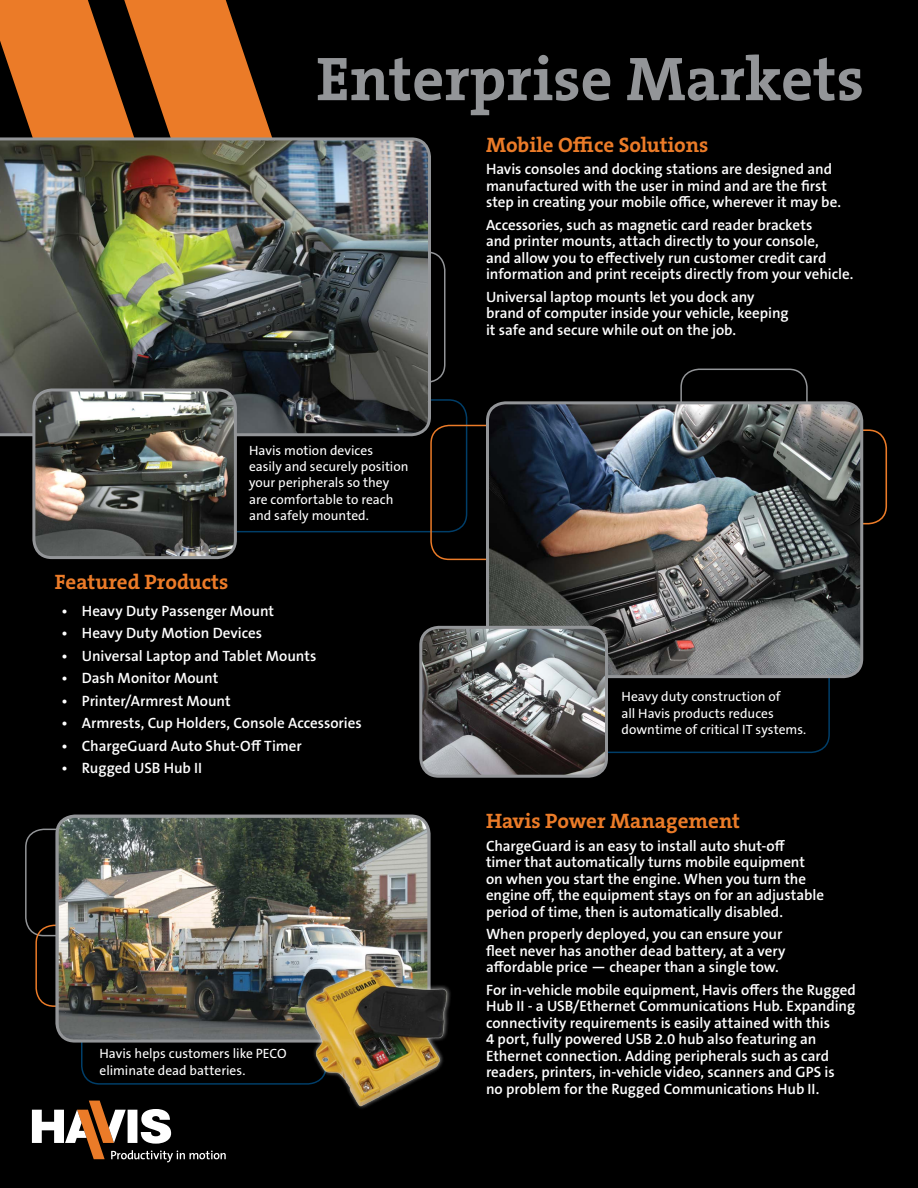
<style>
.page{position:relative;width:918px;height:1188px;background:#000}
.page>*{position:absolute;margin:0;border:0;box-sizing:border-box;transform-origin:0 0}
.t1{font:700 62.4px "The Serif B W7";color:#939598}
.t2{font:700 21px "The Serif B W7";color:#eb7b28}
.t3{font:600 15px/16.5px "The Sans B W6";color:#fff}
.t4{font:13.5px/16.5px "The Sans B W5 Plain";color:#fff}
</style>
<div class="page">
<svg style="left:0;top:0;width:272px;height:137px;fill:#eb7b28"></svg>
<svg style="left:32px;top:1101px;width:194px;height:61px"></svg>
<div style="left:585px;top:617px;width:245px;height:136px;border:2px solid #003e69;border-radius:18px"></div>
<div style="left:680px;top:369px;width:128px;height:127px;border:2px solid #939598;border-radius:18px"></div>
<div style="left:216px;top:399px;width:251px;height:133px;border:2px solid #003e69;border-radius:18px"></div>
<div style="left:25px;top:829px;width:127px;height:107px;border:2px solid #939598;border-radius:18px"></div>
<div style="left:430px;top:425px;width:111px;height:135px;border:2px solid #eb7b28;border-radius:18px"></div>
<img style="left:490px;top:405px;width:372px;height:272px">
<div style="left:486px;top:401px;width:377px;height:277px;border:3px solid #939598;border-radius:18px"></div>
<img style="left:0;top:137px;width:431px;height:299px">
<img style="left:423px;top:627px;width:183px;height:147px">
<div style="left:419px;top:626px;width:189px;height:152px;border:3px solid #939598;border-radius:18px"></div>
<img style="left:34px;top:390px;width:201px;height:168px">
<div style="left:32px;top:388px;width:205px;height:171px;border:3px solid #939598;border-radius:18px"></div>
<div style="left:81px;top:1017px;width:246px;height:68px;border:2px solid #003e69;border-radius:18px"></div>
<div style="left:35px;top:925px;width:83px;height:82px;border:2px solid #eb7b28;border-radius:18px"></div>
<img style="left:59px;top:816px;width:368px;height:223px">
<div style="left:55px;top:815px;width:376px;height:228px;border:3px solid #939598;border-radius:18px"></div>
<img style="left:301px;top:969px;width:150px;height:139px">
<h1 class="t1" style="left:316px;top:38px;width:549px">Enterprise Markets</h1>
<h2 class="t2" style="left:486px;top:131px;width:224px">Mobile Office Solutions</h2>
<p class="t3" style="left:486px;top:161px;width:357px">Havis consoles and docking stations are designed and manufactured with the user in mind and are the first step in creating your mobile office, wherever it may be.</p>
<p class="t3" style="left:486px;top:217px;width:369px">Accessories, such as magnetic card reader brackets<br>and printer mounts, attach directly to your console,<br>and allow you to effectively run customer credit card information and print receipts directly from your vehicle.</p>
<p class="t3" style="left:486px;top:289px;width:304px">Universal laptop mounts let you dock any brand of computer inside your vehicle, keeping it safe and secure while out on the job.</p>
<p class="t4" style="left:249px;top:442px;width:161px">Havis motion devices easily and securely position your peripherals so they are comfortable to reach and safely mounted.</p>
<h2 class="t2" style="left:55px;top:568px;width:175px">Featured Products</h2>
<p class="t3" style="left:62px;top:602px;width:214px">• Heavy Duty Passenger Mount</p>
<p class="t3" style="left:62px;top:625px;width:202px">• Heavy Duty Motion Devices</p>
<p class="t3" style="left:62px;top:647px;width:256px">• Universal Laptop and Tablet Mounts</p>
<p class="t3" style="left:62px;top:670px;width:158px">• Dash Monitor Mount</p>
<p class="t3" style="left:62px;top:692px;width:171px">• Printer/Armrest Mount</p>
<p class="t3" style="left:62px;top:715px;width:302px">• Armrests, Cup Holders, Console Accessories</p>
<p class="t3" style="left:62px;top:737px;width:242px">• ChargeGuard Auto Shut-Off Timer</p>
<p class="t3" style="left:62px;top:760px;width:142px">• Rugged USB Hub II</p>
<p class="t4" style="left:100px;top:1045px;width:189px">Havis helps customers like PECO eliminate dead batteries.</p>
<p class="t4" style="left:622px;top:689px;width:186px">Heavy duty construction of<br>all Havis products reduces downtime of critical IT systems.</p>
<h2 class="t2" style="left:486px;top:807px;width:255px">Havis Power Management</h2>
<p class="t3" style="left:486px;top:838px;width:340px">ChargeGuard is an easy to install auto shut-off timer that automatically turns mobile equipment on when you start the engine. When you turn the engine off, the equipment stays on for an adjustable period of time, then is automatically disabled.</p>
<p class="t3" style="left:486px;top:926px;width:301px">When properly deployed, you can ensure your fleet never has another dead battery, at a very affordable price — cheaper than a single tow.</p>
<p class="t3" style="left:486px;top:982px;width:371px">For in-vehicle mobile equipment, Havis offers the Rugged Hub II - a USB/Ethernet Communications Hub. Expanding connectivity requirements is easily attained with this<br>4 port, fully powered USB 2.0 hub also featuring an Ethernet connection. Adding peripherals such as card readers, printers, in-vehicle video, scanners and GPS is<br>no problem for the Rugged Communications Hub II.</p>
</div>
